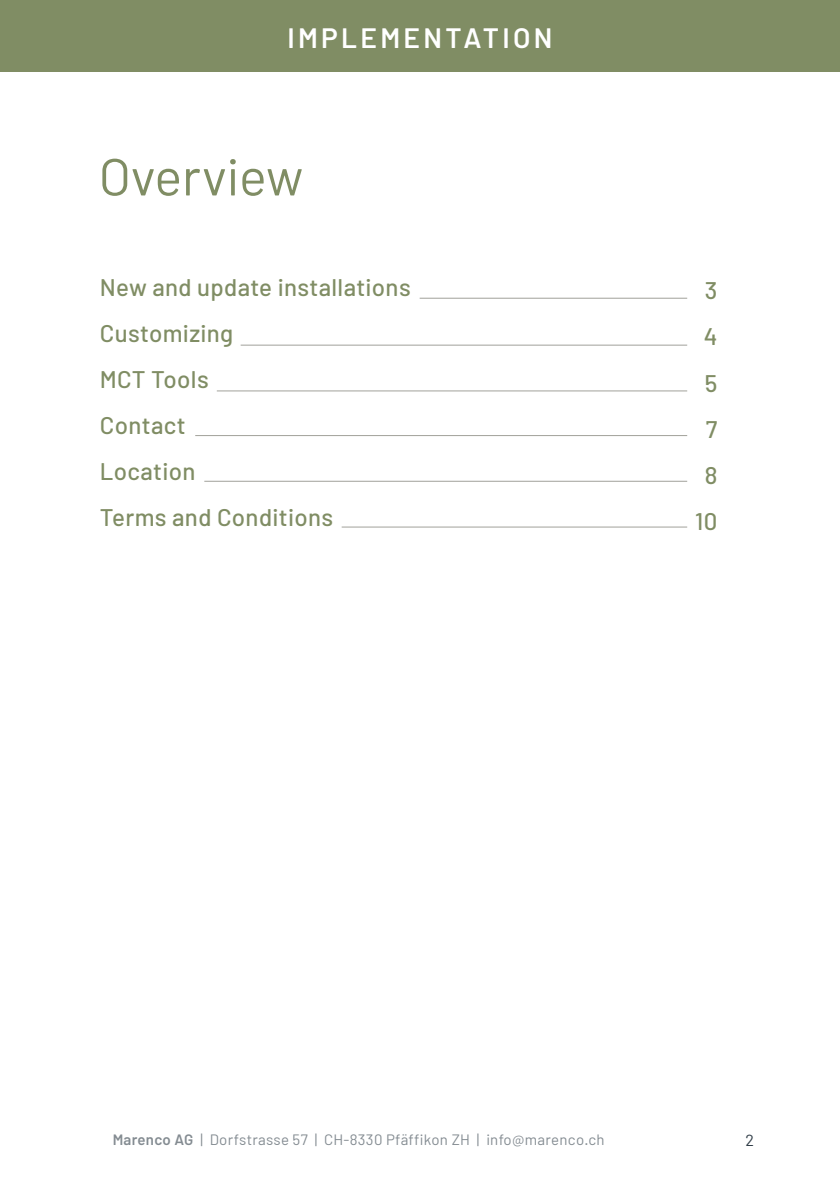
<style>
.page{position:relative;width:840px;height:1191px;background:#fff}
.page>*{position:absolute;margin:0;border:0;box-sizing:border-box;transform-origin:0 0}
.t1{font:52px "Barlow";letter-spacing:-.005em;color:#808d64}
.t2{font:600 28px "Barlow";letter-spacing:.12em;color:#fff}
.t3{font:500 24px "Barlow";letter-spacing:.015em;color:#808d64}
.t4{font:16px "Barlow";color:#313e48}
.t5{font:15px "Barlow";letter-spacing:.02em;color:#313e48}
.s1{font-weight:600}
</style>
<div class="page">
<div style="left:0;top:0;width:839px;height:71px;background:#808d64"></div>
<hr style="left:240px;top:345px;width:446px;height:1px;background:#898980">
<hr style="left:419px;top:298px;width:267px;height:1px;background:#898980">
<hr style="left:217px;top:390px;width:469px;height:1px;background:#898980">
<hr style="left:204px;top:481px;width:482px;height:1px;background:#898980">
<hr style="left:195px;top:435px;width:491px;height:1px;background:#898980">
<hr style="left:341px;top:526px;width:345px;height:1px;background:#898980">
<p class="t2" style="left:287px;top:21px;width:266px">IMPLEMENTATION</p>
<p class="t1" style="left:99px;top:144px;width:206px">Overview</p>
<p class="t3" style="left:100px;top:273px;width:312px">New and update installations</p>
<p class="t3" style="left:100px;top:319px;width:135px">Customizing</p>
<p class="t3" style="left:100px;top:365px;width:110px">MCT Tools</p>
<p class="t3" style="left:100px;top:411px;width:87px">Contact</p>
<p class="t3" style="left:100px;top:457px;width:97px">Location</p>
<p class="t3" style="left:100px;top:503px;width:235px">Terms and Conditions</p>
<p class="t3" style="left:704px;top:276px;width:14px">3</p>
<p class="t3" style="left:703px;top:322px;width:15px">4</p>
<p class="t3" style="left:704px;top:368px;width:14px">5</p>
<p class="t3" style="left:705px;top:414px;width:13px">7</p>
<p class="t3" style="left:704px;top:460px;width:14px">8</p>
<p class="t3" style="left:695px;top:506px;width:24px">10</p>
<p class="t5" style="left:112px;top:1130px;width:493px"><span class="s1">Marenco AG</span> | Dorfstrasse 57 | CH-8330 Pfäffikon ZH | info@marenco.ch</p>
<p class="t4" style="left:745px;top:1130px;width:10px">2</p>
</div>
